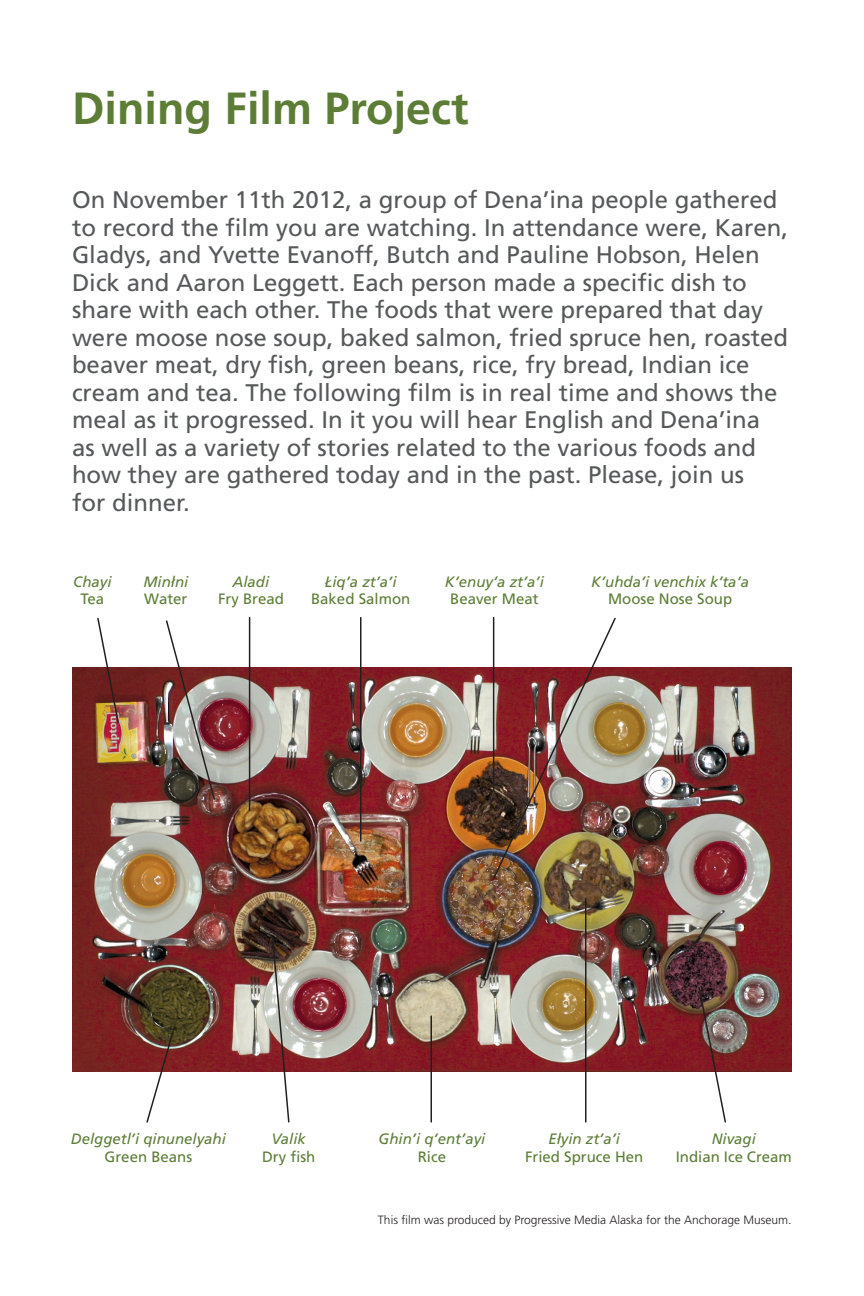
<style>
.page{position:relative;width:864px;height:1296px;background:#fff}
.page>*{position:absolute;margin:0;border:0;box-sizing:border-box;transform-origin:0 0}
.t1{font:700 45px "Frutiger LT Std";color:#5d7d37}
.t2{font:24px/27.5px "Frutiger LT Std";color:#57585a}
.t3{font:italic 15px "Frutiger LT Std";color:#5d7d37}
.t4{font:15px "Frutiger LT Std";color:#5d7d37}
.t5{font:300 12px "Frutiger LT Std";color:#231f20}
</style>
<div class="page">
<img style="left:73px;top:667px;width:718px;height:405px">
<svg style="left:145px;top:1029px;width:30px;height:94px"></svg>
<svg style="left:271px;top:937px;width:19px;height:186px"></svg>
<hr style="left:249px;top:618px;width:1px;height:193px;background:#231f20">
<img style="left:165px;top:620px;width:51px;height:181px">
<svg style="left:96px;top:617px;width:24px;height:107px"></svg>
<hr style="left:430px;top:1016px;width:2px;height:106px;background:#231f20">
<hr style="left:360px;top:618px;width:2px;height:223px;background:#231f20">
<img style="left:492px;top:617px;width:125px;height:263px">
<hr style="left:585px;top:899px;width:1px;height:223px;background:#231f20">
<img style="left:697px;top:986px;width:30px;height:137px">
<p class="t1" style="left:72px;top:82px;width:398px">Dining Film Project</p>
<p class="t2" style="left:72px;top:186px;width:718px">On November 11th 2012, a group of Dena’ina people gathered to record the film you are watching. In attendance were, Karen, Gladys, and Yvette Evanoff, Butch and Pauline Hobson, Helen Dick and Aaron Leggett. Each person made a specific dish to share with each other. The foods that were prepared that day were moose nose soup, baked salmon, fried spruce hen, roasted beaver meat, dry fish, green beans, rice, fry bread, Indian ice cream and tea. The following film is in real time and shows the meal as it progressed. In it you will hear English and Dena’ina</p>
<p class="t2" style="left:72px;top:434px;width:686px">as well as a variety of stories related to the various foods and how they are gathered today and in the past. Please, join us</p>
<p class="t2" style="left:72px;top:489px;width:119px">for dinner.</p>
<p class="t3" style="left:73px;top:573px;width:40px">Chayi</p>
<p class="t4" style="left:80px;top:590px;width:25px">Tea</p>
<p class="t3" style="left:143px;top:573px;width:47px">Minłni</p>
<p class="t4" style="left:144px;top:590px;width:45px">Water</p>
<p class="t3" style="left:233px;top:573px;width:38px">Aladi</p>
<p class="t4" style="left:218px;top:590px;width:67px">Fry Bread</p>
<p class="t3" style="left:325px;top:573px;width:73px">Łiq’a zt’a’i</p>
<p class="t4" style="left:311px;top:590px;width:101px">Baked Salmon</p>
<p class="t3" style="left:445px;top:573px;width:101px">K’enuy’a zt’a’i</p>
<p class="t4" style="left:450px;top:590px;width:90px">Beaver Meat</p>
<p class="t3" style="left:591px;top:573px;width:160px">K’uhda’i venchix k’ta’a</p>
<p class="t4" style="left:608px;top:590px;width:126px">Moose Nose Soup</p>
<p class="t3" style="left:71px;top:1130px;width:157px">Delggetl’i qinunelyahi</p>
<p class="t4" style="left:105px;top:1148px;width:89px">Green Beans</p>
<p class="t3" style="left:272px;top:1130px;width:36px">Valik</p>
<p class="t4" style="left:262px;top:1148px;width:55px">Dry fish</p>
<p class="t3" style="left:379px;top:1130px;width:108px">Ghin’i q’ent’ayi</p>
<p class="t4" style="left:418px;top:1148px;width:30px">Rice</p>
<p class="t3" style="left:548px;top:1130px;width:73px">Ełyin zt’a’i</p>
<p class="t4" style="left:525px;top:1148px;width:120px">Fried Spruce Hen</p>
<p class="t3" style="left:712px;top:1130px;width:46px">Nivagi</p>
<p class="t4" style="left:676px;top:1148px;width:118px">Indian Ice Cream</p>
<p class="t5" style="left:378px;top:1213px;width:415px">This film was produced by Progressive Media Alaska for the Anchorage Museum.</p>
</div>
